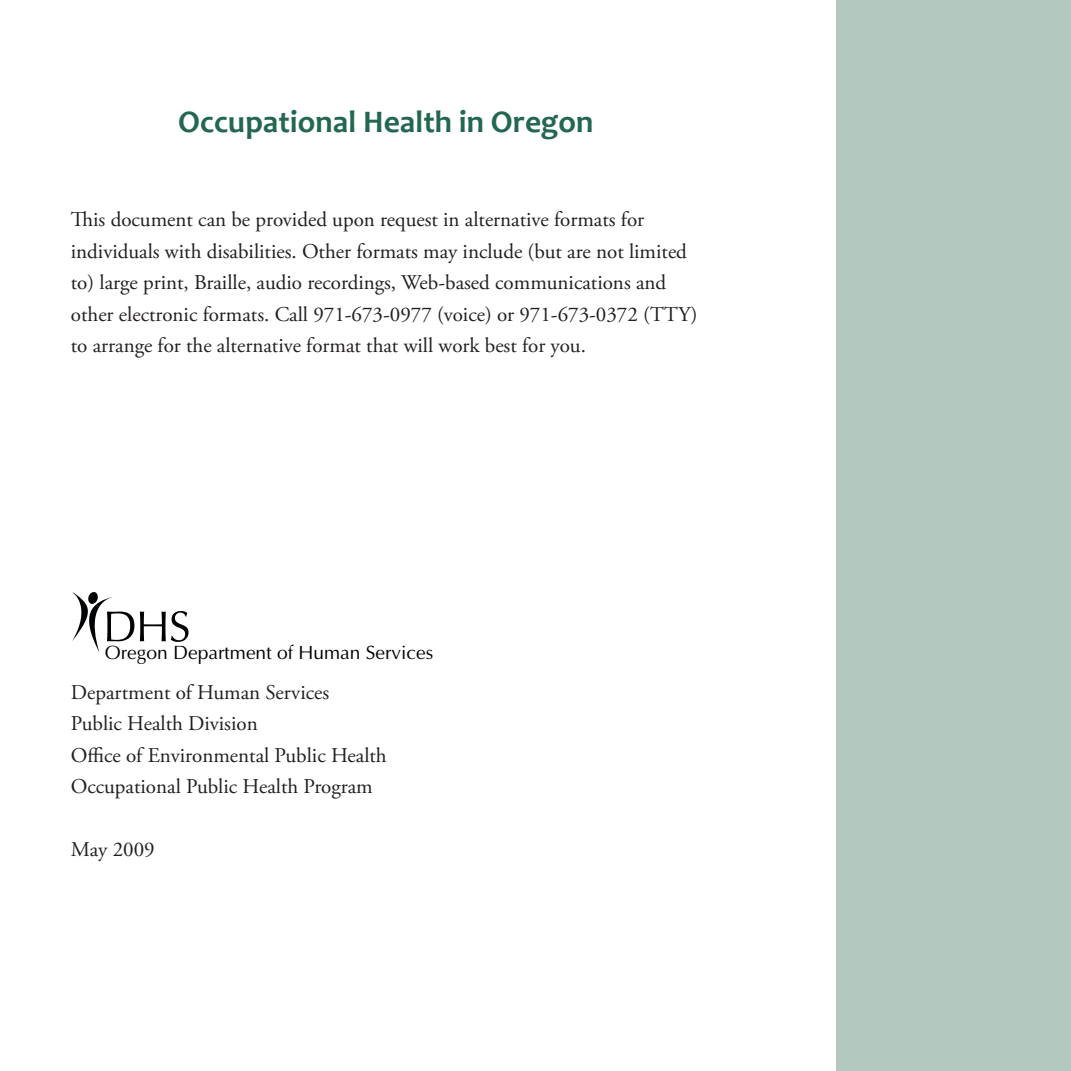
<style>
.page{position:relative;width:1071px;height:1071px;background:#fff}
.page>*{position:absolute;margin:0;border:0;box-sizing:border-box;transform-origin:0 0}
.t1{font:700 31.5px "Candara";color:#246751}
.t2{font:21px/31.5px "Adobe Garamond Pro";color:#231f20}
.t3{font:19.25px "Opulent";color:#010203}
</style>
<div class="page">
<div style="left:837px;top:0;width:234px;height:1071px;background:#b3c9c0"></div>
<svg style="left:140px;top:611px;width:49px;height:31px"></svg>
<svg style="left:72px;top:592px;width:62px;height:60px"></svg>
<h1 class="t1" style="left:178px;top:103px;width:417px">Occupational Health in Oregon</h1>
<p class="t2" style="left:71px;top:205px;width:628px">This document can be provided upon request in alternative formats for individuals with disabilities. Other formats may include (but are not limited to) large print, Braille, audio recordings, Web-based communications and other electronic formats. Call 971-673-0977 (voice) or 971-673-0372 (TTY) to arrange for the alternative format that will work best for you.</p>
<p class="t3" style="left:105px;top:641px;width:330px">Oregon Department of Human Services</p>
<p class="t2" style="left:71px;top:677px;width:317px">Department of Human Services<br>Public Health Division<br>Office of Environmental Public Health<br>Occupational Public Health Program</p>
<p class="t2" style="left:71px;top:835px;width:85px">May 2009</p>
</div>
